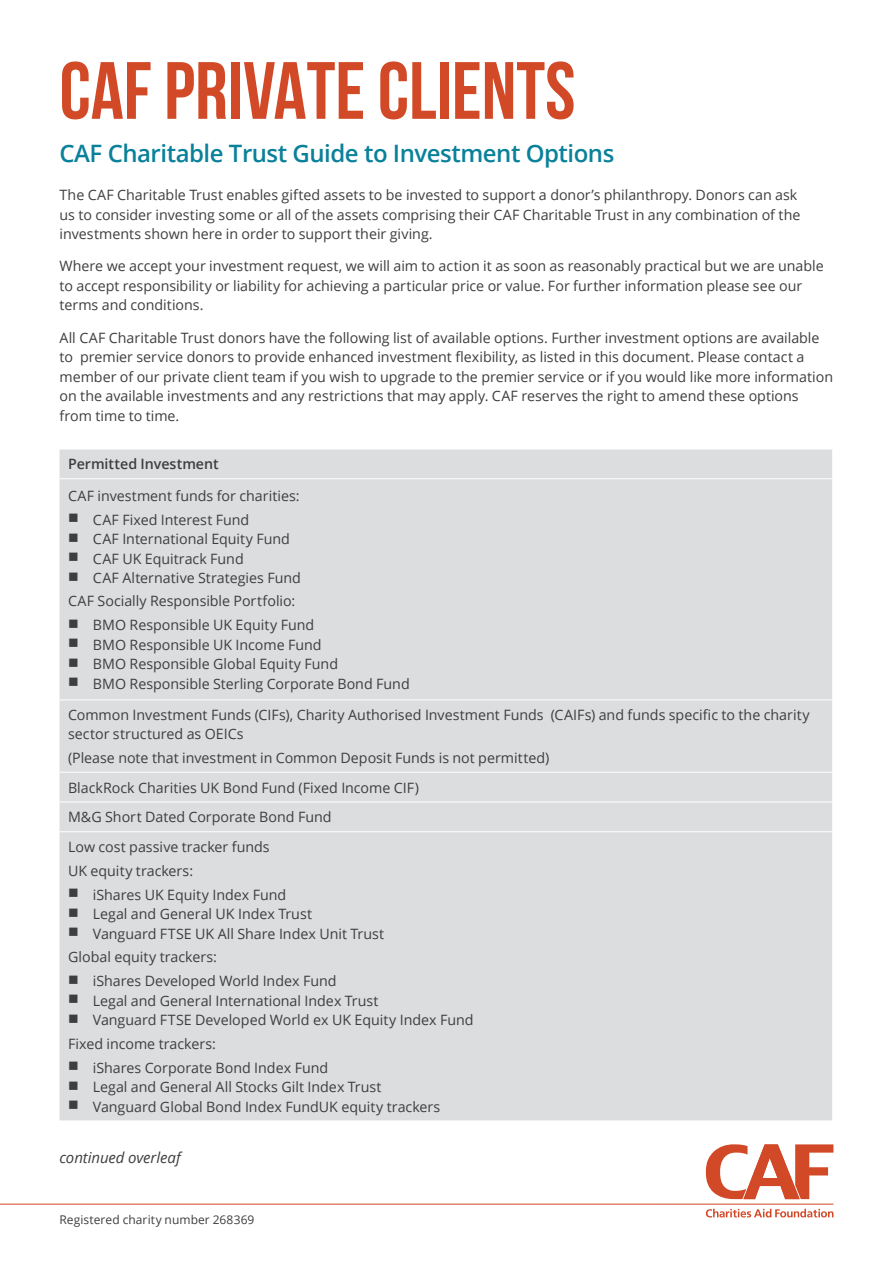
<style>
.page{position:relative;width:893px;height:1263px;background:#fff}
.page>*{position:absolute;margin:0;border:0;box-sizing:border-box;transform-origin:0 0}
.t1{font:700 81px "Bebas Neue";color:#d24927}
.t2{font:600 24px "Open Sans";letter-spacing:-.02em;color:#0a819a}
.body_2{font:italic 15px "Open Sans";letter-spacing:-.005em;color:#3e3e3f}
.body{font:14.25px/19.5px "Open Sans";color:#3e3e3f}
.body_table{font:14.25px "Open Sans";color:#3e3e3f}
.body_2-2{font:14.25px/19.5px "Open Sans";color:#3e3e3f}
.body_table-2{font:600 14.25px "Open Sans";color:#3e3e3f}
.body-2{font:12px "Open Sans";letter-spacing:.005em;color:#3e3e3f}
</style>
<div class="page">
<div style="left:60px;top:450px;width:772px;height:670px;background:#dcdddf"></div>
<hr style="left:60px;top:478px;width:773px;height:1px;background:#fff">
<hr style="left:60px;top:699px;width:773px;height:1px;background:#fff">
<hr style="left:60px;top:772px;width:773px;height:1px;background:#fff">
<hr style="left:60px;top:801px;width:773px;height:1px;background:#fff">
<hr style="left:60px;top:831px;width:773px;height:1px;background:#fff">
<hr style="left:0;top:1203px;width:833px;height:2px;background:#d24927">
<svg style="left:706px;top:1209px;width:127px;height:8px"></svg>
<svg style="left:706px;top:1144px;width:127px;height:55px"></svg>
<p class="t1" style="left:60px;top:46px;width:517px">CAF PRIVATE CLIENTS</p>
<p class="t2" style="left:60px;top:137px;width:556px">CAF Charitable Trust Guide to Investment Options</p>
<p class="body" style="left:60px;top:185px;width:742px">The CAF Charitable Trust enables gifted assets to be invested to support a donor’s philanthropy. Donors can ask us to consider investing some or all of the assets comprising their CAF Charitable Trust in any combination of the investments shown here in order to support their giving.</p>
<p class="body" style="left:60px;top:256px;width:766px">Where we accept your investment request, we will aim to action it as soon as reasonably practical but we are unable to accept responsibility or liability for achieving a particular price or value. For further information please see our terms and conditions.</p>
<p class="body" style="left:60px;top:327px;width:775px">All CAF Charitable Trust donors have the following list of available options. Further investment options are available to premier service donors to provide enhanced investment flexibility, as listed in this document. Please contact a member of our private client team if you wish to upgrade to the premier service or if you would like more information on the available investments and any restrictions that may apply. CAF reserves the right to amend these options from time to time.</p>
<p class="body_table-2" style="left:68px;top:454px;width:152px">Permitted Investment</p>
<p class="body_2-2" style="left:68px;top:486px;width:233px">CAF investment funds for charities:</p>
<p class="body_table" style="left:68px;top:510px;width:183px">■ CAF Fixed Interest Fund</p>
<p class="body_table" style="left:68px;top:529px;width:224px">■ CAF International Equity Fund</p>
<p class="body_table" style="left:68px;top:549px;width:177px">■ CAF UK Equitrack Fund</p>
<p class="body_table" style="left:68px;top:568px;width:234px">■ CAF Alternative Strategies Fund</p>
<p class="body_2-2" style="left:68px;top:591px;width:229px">CAF Socially Responsible Portfolio:</p>
<p class="body_table" style="left:68px;top:615px;width:248px">■ BMO Responsible UK Equity Fund</p>
<p class="body_table" style="left:68px;top:635px;width:255px">■ BMO Responsible UK Income Fund</p>
<p class="body_table" style="left:68px;top:654px;width:272px">■ BMO Responsible Global Equity Fund</p>
<p class="body_table" style="left:68px;top:674px;width:343px">■ BMO Responsible Sterling Corporate Bond Fund</p>
<p class="body_2-2" style="left:68px;top:705px;width:743px">Common Investment Funds (CIFs), Charity Authorised Investment Funds (CAIFs) and funds specific to the charity sector structured as OEICs</p>
<p class="body_table" style="left:68px;top:748px;width:483px">(Please note that investment in Common Deposit Funds is not permitted)</p>
<p class="body_table" style="left:68px;top:778px;width:352px">BlackRock Charities UK Bond Fund (Fixed Income CIF)</p>
<p class="body_table" style="left:68px;top:807px;width:265px">M&amp;G Short Dated Corporate Bond Fund</p>
<p class="body_2-2" style="left:68px;top:837px;width:203px">Low cost passive tracker funds</p>
<p class="body_2-2" style="left:68px;top:860px;width:127px">UK equity trackers:</p>
<p class="body_table" style="left:68px;top:884px;width:220px">■ iShares UK Equity Index Fund</p>
<p class="body_table" style="left:68px;top:904px;width:246px">■ Legal and General UK Index Trust</p>
<p class="body_2-2" style="left:68px;top:923px;width:318px">■ Vanguard FTSE UK All Share Index Unit Trust</p>
<p class="body_2-2" style="left:68px;top:947px;width:150px">Global equity trackers:</p>
<p class="body_table" style="left:68px;top:971px;width:270px">■ iShares Developed World Index Fund</p>
<p class="body_table" style="left:68px;top:990px;width:312px">■ Legal and General International Index Trust</p>
<p class="body_2-2" style="left:68px;top:1010px;width:407px">■ Vanguard FTSE Developed World ex UK Equity Index Fund</p>
<p class="body_2-2" style="left:68px;top:1033px;width:149px">Fixed income trackers:</p>
<p class="body_table" style="left:68px;top:1057px;width:262px">■ iShares Corporate Bond Index Fund</p>
<p class="body_table" style="left:68px;top:1077px;width:315px">■ Legal and General All Stocks Gilt Index Trust</p>
<p class="body_table" style="left:68px;top:1096px;width:374px">■ Vanguard Global Bond Index FundUK equity trackers</p>
<p class="body_2" style="left:60px;top:1147px;width:123px">continued overleaf</p>
<p class="body-2" style="left:60px;top:1212px;width:196px">Registered charity number 268369</p>
</div>
